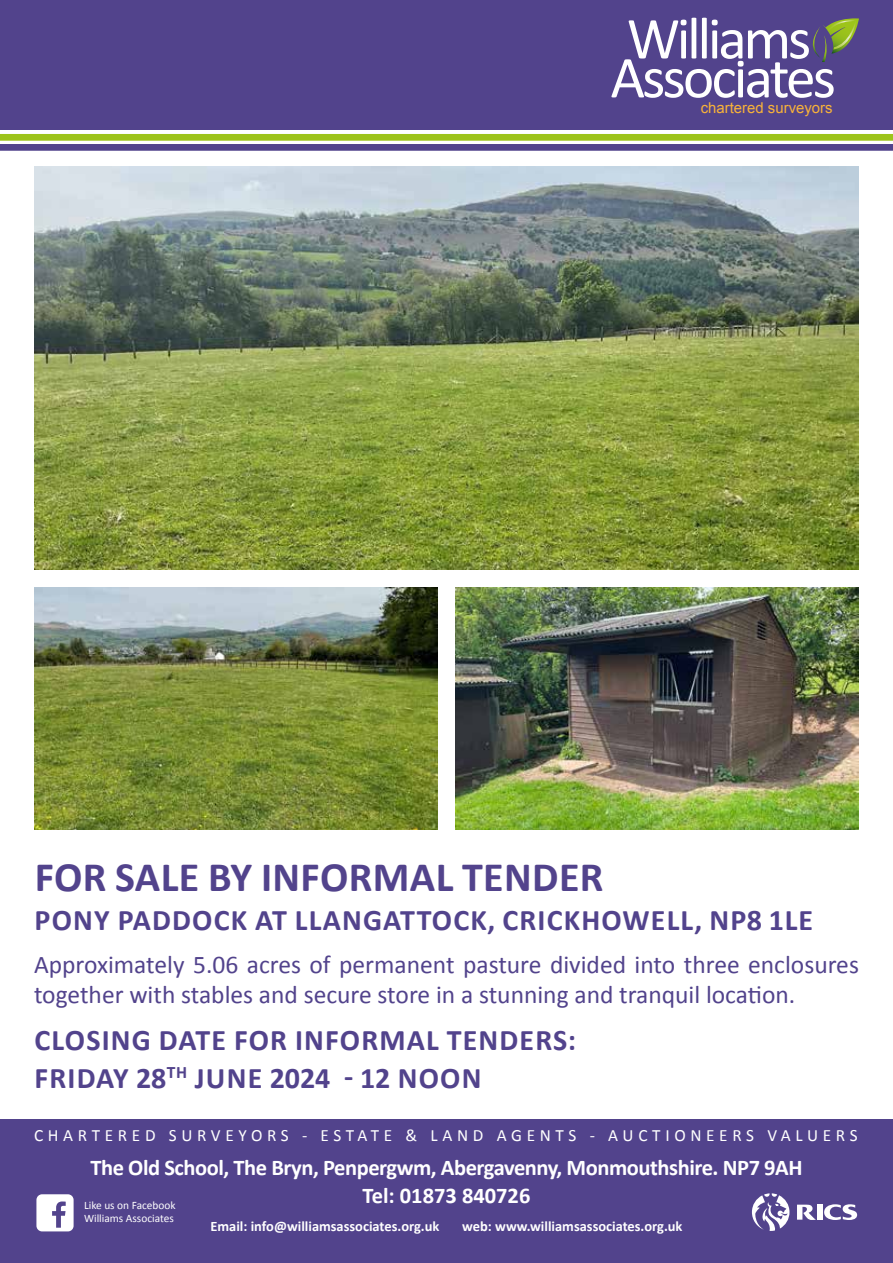
<style>
.page{position:relative;width:893px;height:1263px;background:#fff}
.page>*{position:absolute;margin:0;border:0;box-sizing:border-box;transform-origin:0 0}
.t1{font:700 42px "Calibri";letter-spacing:.01em;color:#52438c}
.t2{font:700 30px/37.2px "Calibri";letter-spacing:.04em;color:#52438c}
.t3{font:25.5px/30px "Calibri";color:#52438c}
.t4{font:700 22.5px/28.7px "Calibri";letter-spacing:-.02em;color:#fff;text-align:center}
.t5{font:17.25px "Calibri";letter-spacing:.27em;color:#fff}
.t6{font:15px "Arial";color:#f9b339}
.t7{font:700 14.4px "Calibri";color:#fff}
.t8{font:11.4px/13.6px "Calibri";color:#fff}
</style>
<div class="page">
<div style="left:0;top:0;width:893px;height:129px;background:#52438c"></div>
<svg style="left:611px;top:18px;width:248px;height:80px"></svg>
<div style="left:0;top:144px;width:893px;height:7px;background:#52438c"></div>
<div style="left:0;top:134px;width:893px;height:7px;background:#9dc41a"></div>
<img style="left:455px;top:588px;width:404px;height:241px">
<img style="left:34px;top:167px;width:825px;height:403px">
<img style="left:34px;top:588px;width:404px;height:241px">
<div style="left:0;top:1119px;width:893px;height:144px;background:#52438c"></div>
<svg style="left:824px;top:1204px;width:33px;height:16px"></svg>
<div style="left:817px;top:1204px;width:5px;height:16px;background:#fff"></div>
<svg style="left:797px;top:1204px;width:19px;height:16px"></svg>
<svg style="left:752px;top:1193px;width:37px;height:38px"></svg>
<svg style="left:36px;top:1194px;width:38px;height:37px"></svg>
<p class="t6" style="left:701px;top:98px;width:134px">chartered surveyors</p>
<h1 class="t1" style="left:35px;top:850px;width:570px">FOR SALE BY INFORMAL TENDER</h1>
<p class="t2" style="left:35px;top:900px;width:780px">PONY PADDOCK AT LLANGATTOCK, CRICKHOWELL, NP8 1LE</p>
<p class="t3" style="left:34px;top:948px;width:826px">Approximately 5.06 acres of permanent pasture divided into three enclosures together with stables and secure store in a stunning and tranquil location.</p>
<p class="t2" style="left:35px;top:1020px;width:543px">CLOSING DATE FOR INFORMAL TENDERS:<br>FRIDAY 28<sup>TH</sup> JUNE 2024 - 12 NOON</p>
<p class="t5" style="left:34px;top:1124px;width:825px">CHARTERED SURVEYORS - ESTATE &amp; LAND AGENTS - AUCTIONEERS VALUERS</p>
<p class="t4" style="left:90px;top:1152px;width:714px">The Old School, The Bryn, Penpergwm, Abergavenny, Monmouthshire. NP7 9AH<br>Tel: 01873 840726</p>
<p class="t7" style="left:210px;top:1217px;width:230px">Email: info@williamsassociates.org.uk</p>
<p class="t7" style="left:462px;top:1217px;width:222px">web: www.williamsassociates.org.uk</p>
<p class="t8" style="left:84px;top:1197px;width:93px">Like us on Facebook<br>Williams Associates</p>
</div>
